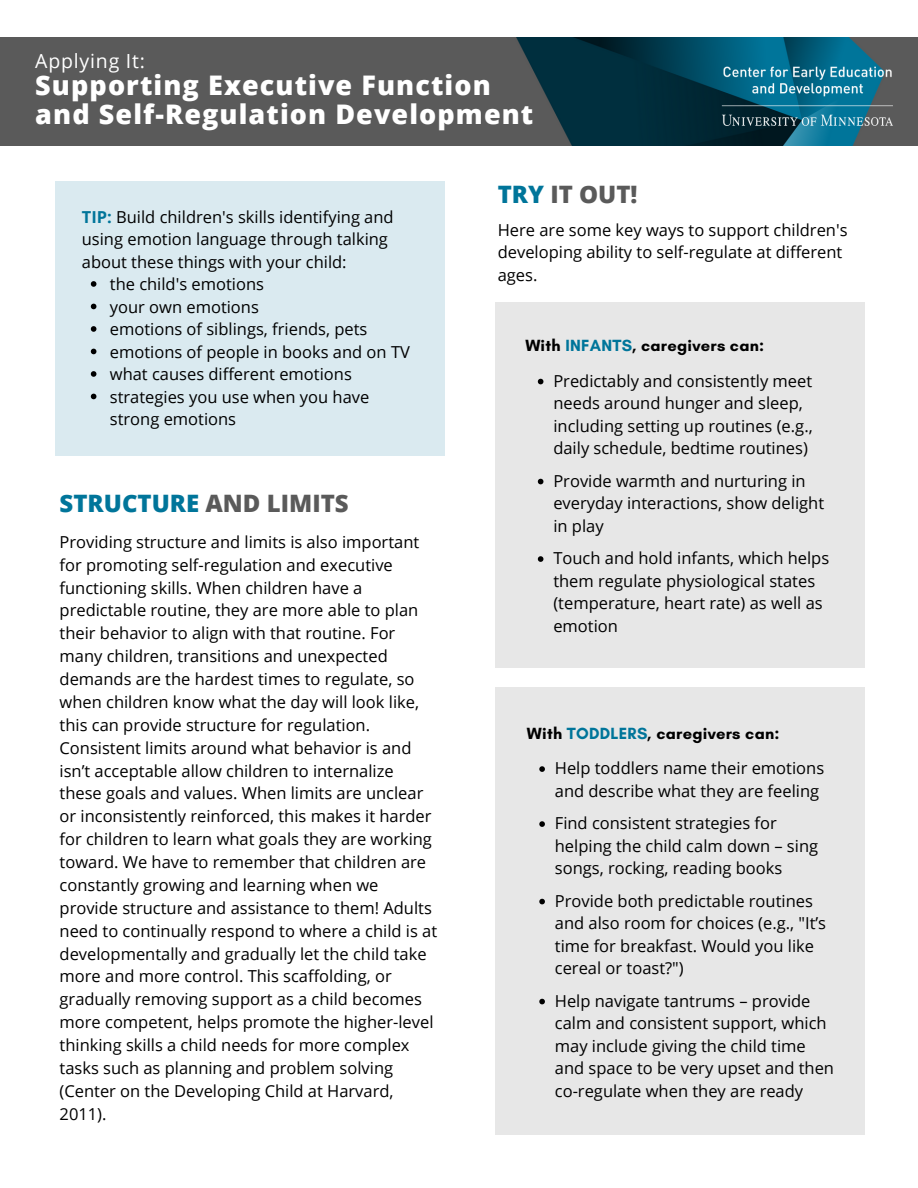
<style>
.page{position:relative;width:918px;height:1188px;background:#fff}
.page>*{position:absolute;margin:0;border:0;box-sizing:border-box;transform-origin:0 0}
.t1{font:800 27px/29.2px "Open Sans";letter-spacing:.04em;color:#fff}
.t2{font:800 24px "Open Sans";color:#00759a}
.t3{font:800 24px "Open Sans";color:#5a5a5a}
.t4{font:19.5px "Open Sans";letter-spacing:.04em;color:#fff}
.t5{font:16.5px/22.5px "Open Sans";color:#000}
.t6{font:700 16.5px "Glacial Indifference";letter-spacing:.015em;color:#000}
.s1{font-weight:700;color:#00759a}
.s2{color:#5a5a5a}
.s3{color:#00759a}
</style>
<div class="page">
<img style="left:0;top:37px;width:918px;height:108px">
<div style="left:495px;top:687px;width:369px;height:448px;background:#e7e7e7"></div>
<svg style="left:539px;top:766px;width:6px;height:6px"></svg>
<svg style="left:539px;top:821px;width:6px;height:6px"></svg>
<svg style="left:539px;top:899px;width:6px;height:5px"></svg>
<svg style="left:539px;top:999px;width:6px;height:5px"></svg>
<img style="left:721px;top:67px;width:172px;height:63px">
<div style="left:495px;top:302px;width:370px;height:366px;background:#e7e7e7"></div>
<svg style="left:538px;top:379px;width:5px;height:5px"></svg>
<svg style="left:538px;top:479px;width:5px;height:5px"></svg>
<svg style="left:538px;top:556px;width:5px;height:6px"></svg>
<div style="left:55px;top:181px;width:390px;height:274px;background:#daeaf0"></div>
<svg style="left:91px;top:281px;width:5px;height:6px"></svg>
<svg style="left:91px;top:304px;width:5px;height:5px"></svg>
<svg style="left:91px;top:326px;width:5px;height:6px"></svg>
<svg style="left:91px;top:349px;width:5px;height:5px"></svg>
<svg style="left:91px;top:371px;width:5px;height:6px"></svg>
<svg style="left:91px;top:394px;width:5px;height:5px"></svg>
<p class="t4" style="left:35px;top:47px;width:111px">Applying It:</p>
<h1 class="t1" style="left:35px;top:70px;width:500px">Supporting Executive Function and Self-Regulation Development</h1>
<p class="t5" style="left:82px;top:205px;width:313px"><span class="s1">TIP:</span> Build children's skills identifying and using emotion language through talking about these things with your child:</p>
<p class="t5" style="left:110px;top:272px;width:302px">the child's emotions<br>your own emotions<br>emotions of siblings, friends, pets emotions of people in books and on TV what causes different emotions strategies you use when you have strong emotions</p>
<h2 class="t2" style="left:60px;top:487px;width:291px">STRUCTURE <span class="s2">AND LIMITS</span></h2>
<p class="t5" style="left:60px;top:530px;width:379px">Providing structure and limits is also important for promoting self-regulation and executive functioning skills. When children have a predictable routine, they are more able to plan their behavior to align with that routine. For many children, transitions and unexpected demands are the hardest times to regulate, so when children know what the day will look like, this can provide structure for regulation.<br>Consistent limits around what behavior is and isn’t acceptable allow children to internalize these goals and values. When limits are unclear or inconsistently reinforced, this makes it harder for children to learn what goals they are working toward. We have to remember that children are constantly growing and learning when we provide structure and assistance to them! Adults need to continually respond to where a child is at developmentally and gradually let the child take more and more control. This scaffolding, or gradually removing support as a child becomes more competent, helps promote the higher-level thinking skills a child needs for more complex tasks such as planning and problem solving (Center on the Developing Child at Harvard, 2011).</p>
<h2 class="t3" style="left:498px;top:178px;width:141px"><span class="s3">TRY</span> IT OUT!</h2>
<p class="t5" style="left:498px;top:218px;width:351px">Here are some key ways to support children's developing ability to self-regulate at different ages.</p>
<p class="t6" style="left:525px;top:336px;width:240px">With <span class="s3">INFANTS</span>, caregivers can:</p>
<p class="t5" style="left:553px;top:369px;width:261px">Predictably and consistently meet needs around hunger and sleep, including setting up routines (e.g., daily schedule, bedtime routines)</p>
<p class="t5" style="left:553px;top:469px;width:272px">Provide warmth and nurturing in everyday interactions, show delight in play</p>
<p class="t5" style="left:553px;top:547px;width:277px">Touch and hold infants, which helps them regulate physiological states (temperature, heart rate) as well as emotion</p>
<p class="t6" style="left:527px;top:723px;width:254px">With <span class="s3">TODDLERS</span>, caregivers can:</p>
<p class="t5" style="left:555px;top:757px;width:271px">Help toddlers name their emotions and describe what they are feeling</p>
<p class="t5" style="left:555px;top:812px;width:265px">Find consistent strategies for helping the child calm down – sing songs, rocking, reading books</p>
<p class="t5" style="left:555px;top:889px;width:273px">Provide both predictable routines and also room for choices (e.g., "It’s time for breakfast. Would you like cereal or toast?")</p>
<p class="t5" style="left:555px;top:989px;width:281px">Help navigate tantrums – provide calm and consistent support, which may include giving the child time and space to be very upset and then co-regulate when they are ready</p>
</div>
